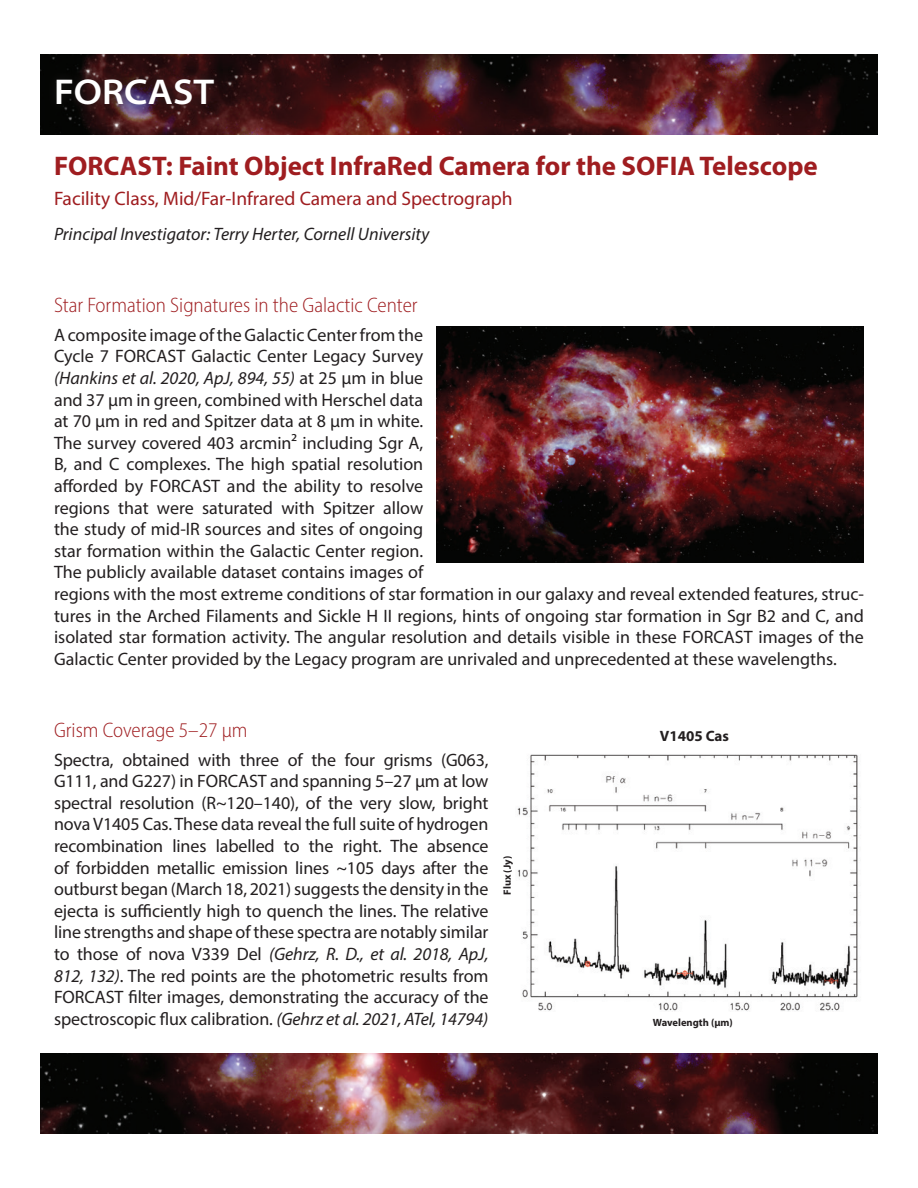
<style>
.page{position:relative;width:918px;height:1188px;background:#fff}
.page>*{position:absolute;margin:0;border:0;box-sizing:border-box;transform-origin:0 0}
.t1{font:600 semi-expanded 36px "Myriad Pro";color:#fff}
.t2{font:700 27px "Myriad Pro";color:#9f1d20}
.t3{font:300 semi-condensed 21px "Myriad Pro";color:#9f1d20}
.Instrument_descripti{font:19.5px "Myriad Pro";color:#9f1d20}
.t4{font:18px/21.6px "Myriad Pro";color:#231f20}
.PI{font:italic 18px "Myriad Pro";color:#231f20}
.Fig_header{font:700 15px "Myriad Pro";color:#231f20}
.fig_caption_bold{font:700 10.5px "Myriad Pro";color:#231f20}
.s1{font-style:italic}
</style>
<div class="page">
<img style="left:40px;top:54px;width:838px;height:81px">
<img style="left:40px;top:1053px;width:838px;height:81px">
<div style="left:47px;top:70px;width:176px;height:44px;background:#231f20;opacity:.75"></div>
<img style="left:517px;top:754px;width:341px;height:257px">
<img style="left:437px;top:327px;width:426px;height:236px">
<p class="t1" style="left:54px;top:69px;width:162px">FORCAST</p>
<h1 class="t2" style="left:54px;top:148px;width:765px">FORCAST: Faint Object InfraRed Camera for the SOFIA Telescope</h1>
<p class="Instrument_descripti" style="left:54px;top:186px;width:460px">Facility Class, Mid/Far-Infrared Camera and Spectrograph</p>
<p class="PI" style="left:54px;top:223px;width:377px">Principal Investigator: Terry Herter, Cornell University</p>
<h2 class="t3" style="left:54px;top:293px;width:365px">Star Formation Signatures in the Galactic Center</h2>
<p class="t4" style="left:54px;top:324px;width:812px">A composite image of the Galactic Center from the<br>Cycle 7 FORCAST Galactic Center Legacy Survey<br><span class="s1">(Hankins et al. 2020, ApJ, 894, 55)</span> at 25 µm in blue<br>and 37 µm in green, combined with Herschel data<br>at 70 µm in red and Spitzer data at 8 µm in white.<br>The survey covered 403 arcmin2 including Sgr A,<br>B, and C complexes. The high spatial resolution<br>afforded by FORCAST and the ability to resolve<br>regions that were saturated with Spitzer allow<br>the study of mid-IR sources and sites of ongoing<br>star formation within the Galactic Center region.<br>The publicly available dataset contains images of<br>regions with the most extreme conditions of star formation in our galaxy and reveal extended features, struc&shy;tures in the Arched Filaments and Sickle H II regions, hints of ongoing star formation in Sgr B2 and C, and isolated star formation activity. The angular resolution and details visible in these FORCAST images of the Galactic Center provided by the Legacy program are unrivaled and unprecedented at these wavelengths.</p>
<h2 class="t3" style="left:54px;top:718px;width:195px">Grism Coverage 5–27 µm</h2>
<p class="t4" style="left:54px;top:748px;width:436px;text-align:justify">Spectra, obtained with three of the four grisms (G063, G111, and G227) in FORCAST and spanning 5–27 µm at low spectral resolution (R~120–140), of the very slow, bright nova V1405 Cas. These data reveal the full suite of hydrogen recombination lines labelled to the right. The absence of forbidden metallic emission lines ~105 days after the outburst began (March 18, 2021) suggests the density in the ejecta is sufficiently high to quench the lines. The relative line strengths and shape of these spectra are notably similar to those of nova V339 Del <span class="s1">(Gehrz, R. D., et al. 2018, ApJ, 812, 132)</span>. The red points are the photometric results from FORCAST filter images, demonstrating the accuracy of the spectroscopic flux calibration. <span class="s1">(Gehrz et al. 2021, ATel, 14794)</span></p>
<p class="fig_caption_bold" style="left:501px;top:895px;width:40px;rotate:-90deg">Flux (Jy)</p>
<p class="Fig_header" style="left:660px;top:727px;width:71px">V1405 Cas</p>
<p class="fig_caption_bold" style="left:653px;top:1016px;width:81px">Wavelength (µm)</p>
</div>
